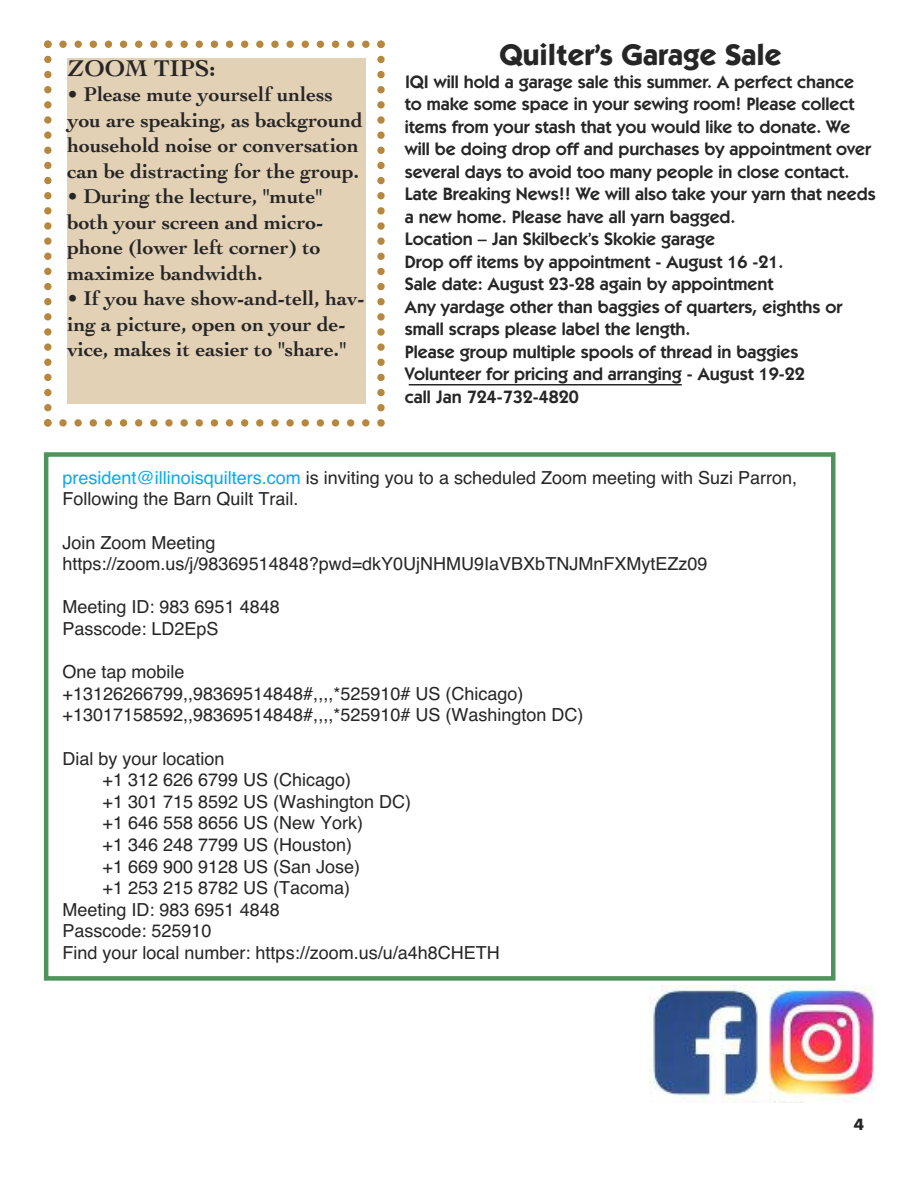
<style>
.page{position:relative;width:918px;height:1188px;background:#fff}
.page>*{position:absolute;margin:0;border:0;box-sizing:border-box;transform-origin:0 0}
.t1{font:700 30px "Itc Kabel";color:#272627}
.t2{font:700 24px "Cochin";color:#272627}
.t3{font:700 21px/25.5px "Cochin";color:#272627}
.t4{font:600 18px/22.5px "Itc Kabel";color:#272627}
.t5{font:18px/21.6px "Helvetica";color:#272627}
.t6{font:700 15px "Futura";color:#272627}
.s1{color:#00aded}
</style>
<div class="page">
<svg style="left:44px;top:40px;width:341px;height:387px"></svg>
<div style="left:44px;top:452px;width:792px;height:529px;border:4px solid #4f925a"></div>
<div style="left:68px;top:58px;width:298px;height:346px;background:#e3d1b6"></div>
<img style="left:649px;top:986px;width:227px;height:116px">
<hr style="left:409px;top:384px;width:273px;height:2px;background:#272627">
<h2 class="t2" style="left:68px;top:58px;width:150px">ZOOM TIPS:</h2>
<p class="t3" style="left:67px;top:83px;width:297px">• Please mute yourself unless you are speaking, as background household noise or conversation can be distracting for the group.</p>
<p class="t3" style="left:68px;top:185px;width:258px">• During the lecture, "mute" both your screen and micro&shy;phone (lower left corner) to maximize bandwidth.</p>
<p class="t3" style="left:67px;top:287px;width:299px">• If you have show-and-tell, hav&shy;ing a picture, open on your de&shy;vice, makes it easier to "share."</p>
<h1 class="t1" style="left:499px;top:44px;width:283px">Quilter’s Garage Sale</h1>
<p class="t4" style="left:405px;top:72px;width:472px">IQI will hold a garage sale this summer. A perfect chance<br>to make some space in your sewing room! Please collect items from your stash that you would like to donate. We will be doing drop off and purchases by appointment over several days to avoid too many people in close contact.<br>Late Breaking News!! We will also take your yarn that needs a new home. Please have all yarn bagged.<br>Location – Jan Skilbeck’s Skokie garage<br>Drop off items by appointment - August 16 -21.<br>Sale date: August 23-28 again by appointment<br>Any yardage other than baggies of quarters, eighths or small scraps please label the length.<br>Please group multiple spools of thread in baggies Volunteer for pricing and arranging - August 19-22<br>call Jan 724-732-4820</p>
<p class="t5" style="left:63px;top:467px;width:736px"><span class="s1">president@illinoisquilters.com</span> is inviting you to a scheduled Zoom meeting with Suzi Parron,<br>Following the Barn Quilt Trail.</p>
<p class="t5" style="left:63px;top:532px;width:646px">Join Zoom Meeting https://zoom.us/j/98369514848?pwd=dkY0UjNHMU9IaVBXbTNJMnFXMytEZz09</p>
<p class="t5" style="left:63px;top:596px;width:219px">Meeting ID: 983 6951 4848<br>Passcode: LD2EpS</p>
<p class="t5" style="left:63px;top:661px;width:522px">One tap mobile<br>+13126266799,,98369514848#,,,,*525910# US (Chicago) +13017158592,,98369514848#,,,,*525910# US (Washington DC)</p>
<p class="t5" style="left:63px;top:748px;width:164px">Dial by your location</p>
<p class="t5" style="left:103px;top:769px;width:250px">+1 312 626 6799 US (Chicago)</p>
<p class="t5" style="left:103px;top:791px;width:310px">+1 301 715 8592 US (Washington DC)</p>
<p class="t5" style="left:103px;top:812px;width:262px">+1 646 558 8656 US (New York)</p>
<p class="t5" style="left:103px;top:834px;width:251px">+1 346 248 7799 US (Houston)</p>
<p class="t5" style="left:103px;top:856px;width:259px">+1 669 900 9128 US (San Jose)</p>
<p class="t5" style="left:103px;top:877px;width:249px">+1 253 215 8782 US (Tacoma)</p>
<p class="t5" style="left:63px;top:899px;width:219px">Meeting ID: 983 6951 4848</p>
<p class="t5" style="left:63px;top:920px;width:151px">Passcode: 525910</p>
<p class="t5" style="left:63px;top:942px;width:439px">Find your local number: https://zoom.us/u/a4h8CHETH</p>
<p class="t6" style="left:854px;top:1117px;width:12px">4</p>
</div>
